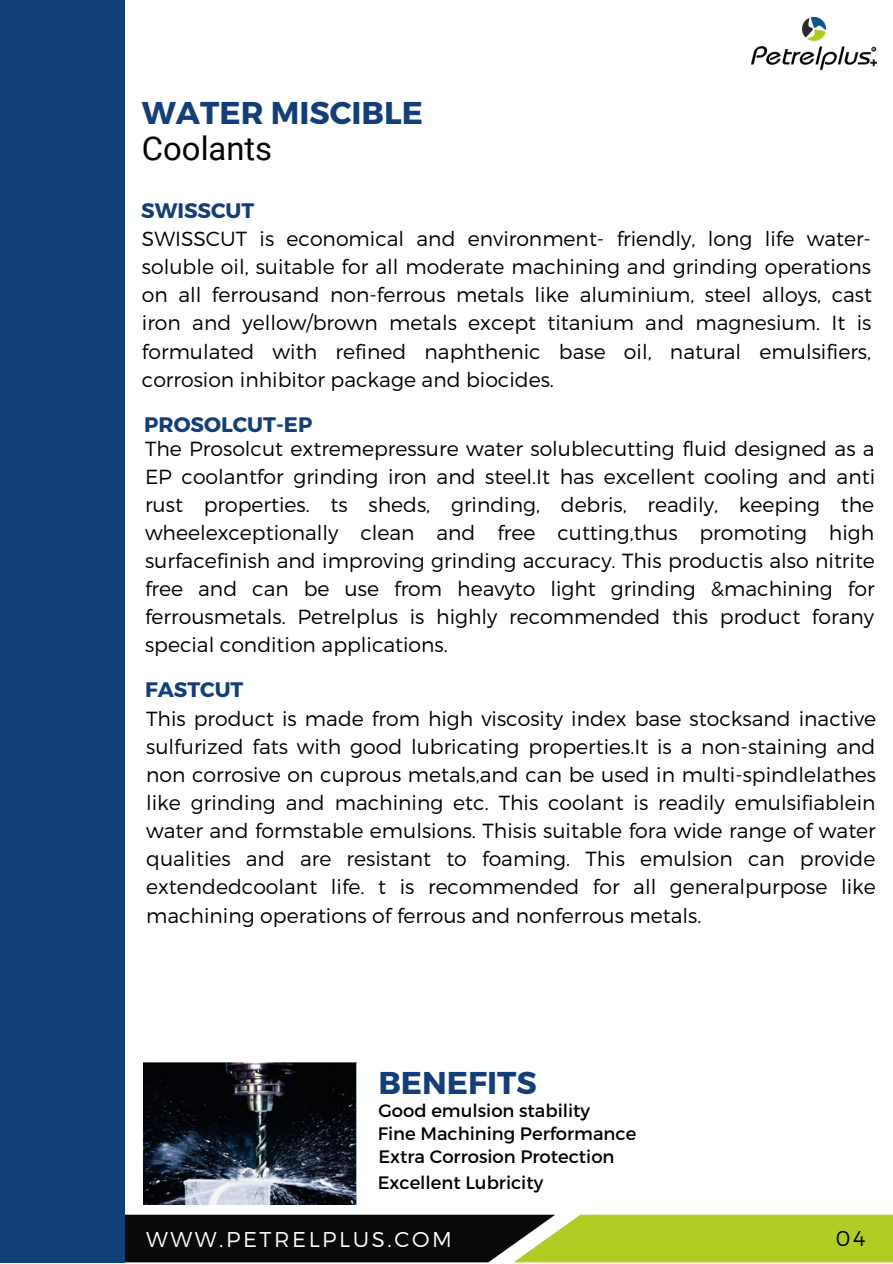
<style>
.page{position:relative;width:893px;height:1264px;background:#fff}
.page>*{position:absolute;margin:0;border:0;box-sizing:border-box;transform-origin:0 0}
.t1{font:32.85px "Roboto";color:#000}
.t2{font:700 31.5px "Montserrat";color:#123e79}
.t3{font:300 21.45px "Montserrat";letter-spacing:.12em;color:#fff}
.t4{font:300 21.45px "Montserrat";color:#000}
.t5{font:700 21px "Montserrat";color:#123e79}
.t6{font:300 20.4px/28px "Montserrat";color:#000;text-align:justify}
.t7{font:18px "Montserrat";color:#000}
</style>
<div class="page">
<div style="left:125px;top:1214px;width:388px;height:48px;background:#090909"></div>
<div style="left:0;top:0;width:125px;height:1262px;background:#123e79"></div>
<img style="left:751px;top:17px;width:125px;height:54px">
<div style="left:513px;top:1214px;width:379px;height:48px;background:#b1cc24"></div>
<img style="left:143px;top:1062px;width:213px;height:142px">
<p class="t2" style="left:142px;top:92px;width:282px">WATER MISCIBLE</p>
<p class="t1" style="left:142px;top:130px;width:132px">Coolants</p>
<p class="t5" style="left:141px;top:196px;width:115px">SWISSCUT</p>
<p class="t6" style="left:142px;top:224px;width:731px">SWISSCUT is economical and environment- friendly, long life water&shy;soluble oil, suitable for all moderate machining and grinding operations on all ferrousand non-ferrous metals like aluminium, steel alloys, cast iron and yellow/brown metals except titanium and magnesium. It is formulated with refined naphthenic base oil, natural emulsifiers, corrosion inhibitor package and biocides.</p>
<p class="t5" style="left:144px;top:410px;width:169px">PROSOLCUT-EP</p>
<p class="t6" style="left:145px;top:433px;width:731px">The Prosolcut extremepressure water solublecutting fluid designed as a EP coolantfor grinding iron and steel.It has excellent cooling and anti rust properties. ts sheds, grinding, debris, readily, keeping the wheelexceptionally clean and free cutting,thus promoting high surfacefinish and improving grinding accuracy. This productis also nitrite free and can be use from heavyto light grinding &amp;machining for ferrousmetals. Petrelplus is highly recommended this product forany special condition applications.</p>
<p class="t5" style="left:145px;top:676px;width:100px">FASTCUT</p>
<p class="t6" style="left:146px;top:703px;width:731px">This product is made from high viscosity index base stocksand inactive sulfurized fats with good lubricating properties.It is a non-staining and non corrosive on cuprous metals,and can be used in multi-spindlelathes like grinding and machining etc. This coolant is readily emulsifiablein water and formstable emulsions. Thisis suitable fora wide range of water qualities and are resistant to foaming. This emulsion can provide extendedcoolant life. t is recommended for all generalpurpose like machining operations of ferrous and nonferrous metals.</p>
<p class="t2" style="left:378px;top:1061px;width:160px">BENEFITS</p>
<p class="t7" style="left:378px;top:1098px;width:213px">Good emulsion stability</p>
<p class="t7" style="left:378px;top:1121px;width:260px">Fine Machining Performance</p>
<p class="t7" style="left:378px;top:1144px;width:237px">Extra Corrosion Protection</p>
<p class="t7" style="left:378px;top:1171px;width:167px">Excellent Lubricity</p>
<p class="t3" style="left:146px;top:1225px;width:307px">WWW.PETRELPLUS.COM</p>
<p class="t4" style="left:835px;top:1224px;width:31px">04</p>
</div>
